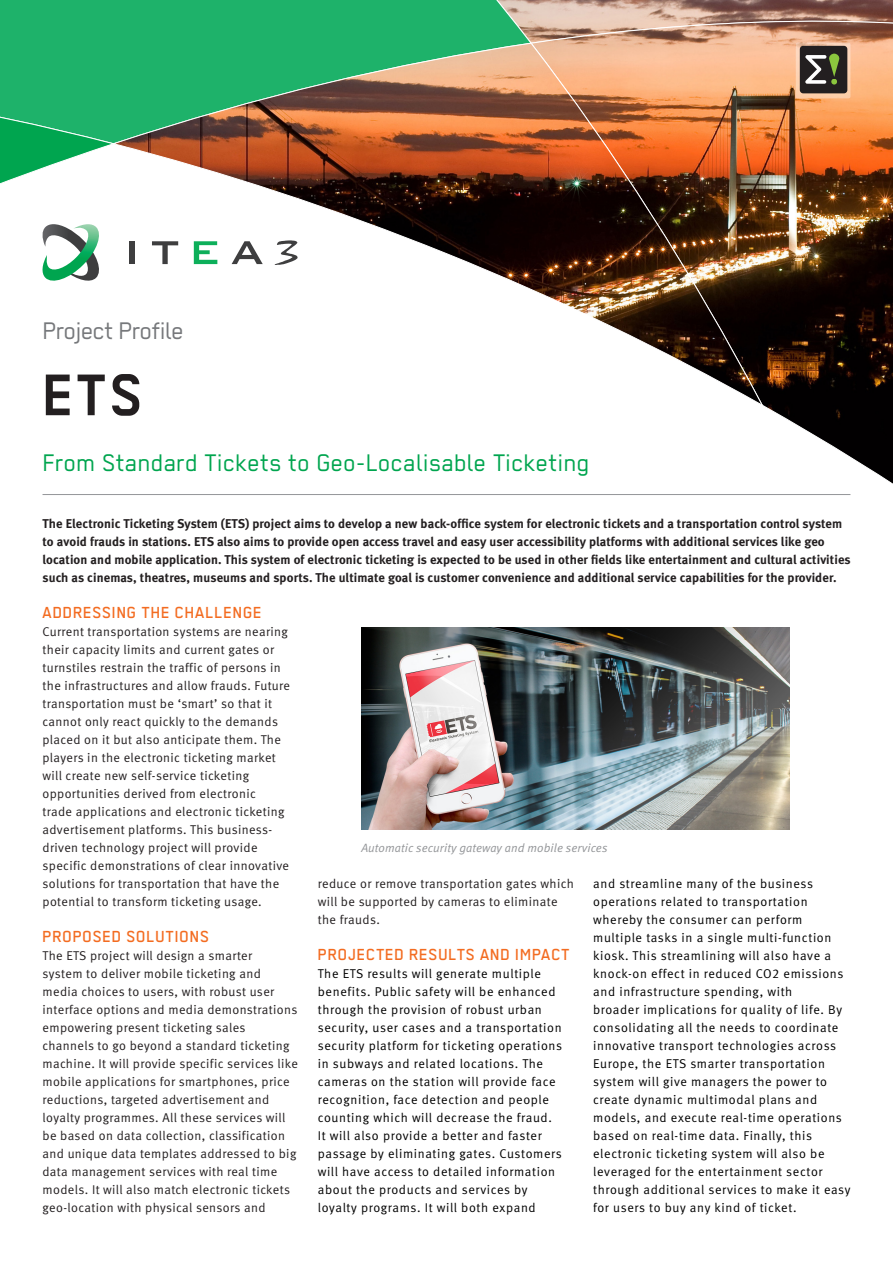
<style>
.page{position:relative;width:893px;height:1263px;background:#fff}
.page>*{position:absolute;margin:0;border:0;box-sizing:border-box;transform-origin:0 0}
.body{font:700 66px "Regular";color:#231f20}
.body-2{font:27px "Regular";letter-spacing:.01em;color:#00a54f}
.body-3{font:27px "Regular";letter-spacing:-.02em;color:#76787b}
.header-1{font:500 18px "Regular";letter-spacing:.02em;color:#f36c21}
.body-4{font:500 18px "Regular";letter-spacing:.02em;color:#f36c21}
.body-5{font:12.75px/18px "Meta Normal LF";letter-spacing:.03em;color:#231f20}
.header-1-2{font:12.75px/18px "Meta Normal LF";letter-spacing:.05em;color:#000}
.leader{font:12.75px/18px "Meta Bold LF";letter-spacing:.01em;color:#231f20}
.t1{font:italic 12px "Meta Normal LF";letter-spacing:.01em;color:#939598}
</style>
<div class="page">
<img style="left:0;top:0;width:893px;height:454px">
<hr style="left:43px;top:494px;width:807px;height:1px;background:#939598">
<img style="left:361px;top:627px;width:429px;height:203px">
<p class="body-3" style="left:43px;top:316px;width:143px">Project Profile</p>
<p class="body" style="left:43px;top:358px;width:103px">ETS</p>
<p class="body-2" style="left:43px;top:448px;width:548px">From Standard Tickets to Geo-Localisable Ticketing</p>
<p class="leader" style="left:43px;top:514px;width:810px">The Electronic Ticketing System (ETS) project aims to develop a new back-office system for electronic tickets and a transportation control system to avoid frauds in stations. ETS also aims to provide open access travel and easy user accessibility platforms with additional services like geo location and mobile application. This system of electronic ticketing is expected to be used in other fields like entertainment and cultural activities such as cinemas, theatres, museums and sports. The ultimate goal is customer convenience and additional service capabilities for the provider.</p>
<p class="header-1" style="left:43px;top:602px;width:221px">ADDRESSING THE CHALLENGE</p>
<p class="body-5" style="left:43px;top:622px;width:249px">Current transportation systems are nearing their capacity limits and current gates or turnstiles restrain the traffic of persons in the infrastructures and allow frauds. Future transportation must be ‘smart’ so that it cannot only react quickly to the demands placed on it but also anticipate them. The players in the electronic ticketing market will create new self-service ticketing opportunities derived from electronic<br>trade applications and electronic ticketing advertisement platforms. This business&shy;driven technology project will provide specific demonstrations of clear innovative solutions for transportation that have the potential to transform ticketing usage.</p>
<p class="header-1" style="left:43px;top:926px;width:168px">PROPOSED SOLUTIONS</p>
<p class="body-5" style="left:43px;top:946px;width:257px">The ETS project will design a smarter<br>system to deliver mobile ticketing and media choices to users, with robust user interface options and media demonstrations empowering present ticketing sales channels to go beyond a standard ticketing machine. It will provide specific services like mobile applications for smartphones, price reductions, targeted advertisement and loyalty programmes. All these services will be based on data collection, classification and unique data templates addressed to big data management services with real time models. It will also match electronic tickets geo-location with physical sensors and</p>
<p class="t1" style="left:361px;top:840px;width:248px">Automatic security gateway and mobile services</p>
<p class="header-1-2" style="left:593px;top:874px;width:259px">and streamline many of the business operations related to transportation whereby the consumer can perform multiple tasks in a single multi-function kiosk. This streamlining will also have a knock-on effect in reduced CO2 emissions and infrastructure spending, with<br>broader implications for quality of life. By consolidating all the needs to coordinate innovative transport technologies across Europe, the ETS smarter transportation system will give managers the power to create dynamic multimodal plans and models, and execute real-time operations based on real-time data. Finally, this electronic ticketing system will also be leveraged for the entertainment sector through additional services to make it easy for users to buy any kind of ticket.</p>
<p class="body-5" style="left:318px;top:874px;width:257px">reduce or remove transportation gates which will be supported by cameras to eliminate the frauds.</p>
<p class="body-4" style="left:318px;top:944px;width:254px">PROJECTED RESULTS AND IMPACT</p>
<p class="header-1-2" style="left:318px;top:964px;width:246px">The ETS results will generate multiple benefits. Public safety will be enhanced through the provision of robust urban security, user cases and a transportation security platform for ticketing operations in subways and related locations. The cameras on the station will provide face recognition, face detection and people counting which will decrease the fraud.<br>It will also provide a better and faster passage by eliminating gates. Customers will have access to detailed information about the products and services by loyalty programs. It will both expand</p>
</div>
